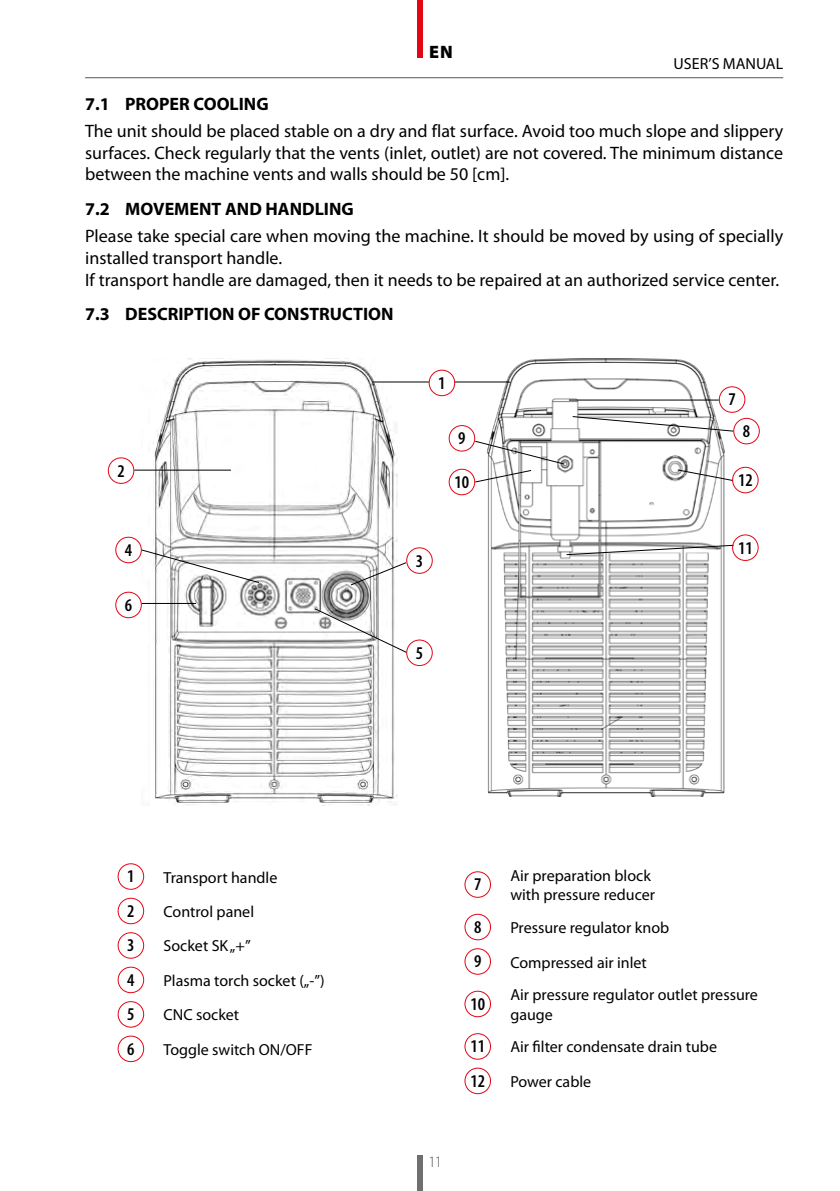
<style>
.page{position:relative;width:840px;height:1191px;background:#fff}
.page>*{position:absolute;margin:0;border:0;box-sizing:border-box;transform-origin:0 0}
.t1{font:18px/21.6px "Myriad Pro";color:#000;text-align:justify}
.t2{font:700 18px "Myriad Pro";color:#000}
.t3{font:600 condensed 18px "Myriad Pro";color:#000}
.t4{font:900 18px "Myriad Pro";color:#000}
.t5{font:16px/19.2px "Myriad Pro";color:#000}
.t6{font:300 semi-condensed 16px "Myriad Pro";color:#575756}
</style>
<div class="page">
<hr style="left:85px;top:77px;width:697px;height:1px;background:#575756">
<div style="left:417px;top:0;width:5px;height:58px;background:#e30613"></div>
<div style="left:417px;top:1155px;width:5px;height:36px;background:#706f6f"></div>
<img style="left:142px;top:359px;width:259px;height:446px">
<img style="left:469px;top:359px;width:290px;height:437px">
<div style="left:117px;top:863px;width:27px;height:26px;border:1px solid #e30613;border-radius:50%"></div>
<div style="left:117px;top:897px;width:27px;height:27px;border:1px solid #e30613;border-radius:50%"></div>
<div style="left:117px;top:932px;width:27px;height:26px;border:1px solid #e30613;border-radius:50%"></div>
<div style="left:117px;top:966px;width:27px;height:27px;border:1px solid #e30613;border-radius:50%"></div>
<div style="left:117px;top:1001px;width:27px;height:26px;border:1px solid #e30613;border-radius:50%"></div>
<div style="left:117px;top:1035px;width:27px;height:27px;border:1px solid #e30613;border-radius:50%"></div>
<div style="left:464px;top:871px;width:26px;height:26px;border:1px solid #e30613;border-radius:50%"></div>
<div style="left:464px;top:913px;width:26px;height:27px;border:1px solid #e30613;border-radius:50%"></div>
<div style="left:464px;top:948px;width:26px;height:26px;border:1px solid #e30613;border-radius:50%"></div>
<div style="left:464px;top:990px;width:26px;height:27px;border:1px solid #e30613;border-radius:50%"></div>
<div style="left:464px;top:1033px;width:26px;height:26px;border:1px solid #e30613;border-radius:50%"></div>
<div style="left:464px;top:1067px;width:26px;height:27px;border:1px solid #e30613;border-radius:50%"></div>
<div style="left:108px;top:457px;width:26px;height:27px;border:1px solid #e30613;border-radius:50%"></div>
<div style="left:406px;top:547px;width:26px;height:27px;border:1px solid #e30613;border-radius:50%"></div>
<div style="left:115px;top:537px;width:27px;height:26px;border:1px solid #e30613;border-radius:50%"></div>
<div style="left:406px;top:639px;width:26px;height:27px;border:1px solid #e30613;border-radius:50%"></div>
<div style="left:115px;top:591px;width:27px;height:27px;border:1px solid #e30613;border-radius:50%"></div>
<div style="left:448px;top:425px;width:27px;height:26px;border:1px solid #e30613;border-radius:50%"></div>
<div style="left:732px;top:418px;width:27px;height:26px;border:1px solid #e30613;border-radius:50%"></div>
<div style="left:718px;top:386px;width:27px;height:27px;border:1px solid #e30613;border-radius:50%"></div>
<hr style="left:372px;top:381px;width:137px;height:1px;background:#000">
<svg style="left:676px;top:469px;width:57px;height:13px"></svg>
<hr style="left:568px;top:399px;width:150px;height:1px;background:#000">
<svg style="left:571px;top:415px;width:163px;height:17px"></svg>
<svg style="left:473px;top:440px;width:91px;height:43px"></svg>
<svg style="left:565px;top:544px;width:169px;height:12px"></svg>
<hr style="left:134px;top:469px;width:97px;height:1px;background:#000">
<svg style="left:313px;top:607px;width:94px;height:46px"></svg>
<svg style="left:140px;top:549px;width:120px;height:35px"></svg>
<hr style="left:142px;top:603px;width:54px;height:1px;background:#000">
<svg style="left:349px;top:561px;width:58px;height:25px"></svg>
<div style="left:429px;top:370px;width:25px;height:26px;background:#fff;border-radius:50%"></div>
<div style="left:428px;top:370px;width:27px;height:26px;border:1px solid #e30613;border-radius:50%"></div>
<div style="left:731px;top:467px;width:27px;height:26px;border:1px solid #e30613;border-radius:50%"></div>
<div style="left:731px;top:534px;width:27px;height:27px;border:1px solid #e30613;border-radius:50%"></div>
<div style="left:449px;top:469px;width:25px;height:26px;background:#fff;border-radius:50%"></div>
<div style="left:448px;top:469px;width:27px;height:26px;border:1px solid #e30613;border-radius:50%"></div>
<p class="t4" style="left:429px;top:40px;width:25px">EN</p>
<p class="t5" style="left:673px;top:54px;width:111px">USER’S MANUAL</p>
<p class="t2" style="left:85px;top:92px;width:185px">7.1 PROPER COOLING</p>
<p class="t1" style="left:85px;top:120px;width:699px">The unit should be placed stable on a dry and flat surface. Avoid too much slope and slippery surfaces. Check regularly that the vents (inlet, outlet) are not covered. The minimum distance between the machine vents and walls should be 50 [cm].</p>
<p class="t2" style="left:85px;top:197px;width:270px">7.2 MOVEMENT AND HANDLING</p>
<p class="t1" style="left:85px;top:225px;width:699px;text-align:left">Please take special care when moving the machine. It should be moved by using of specially installed transport handle.<br>If transport handle are damaged, then it needs to be repaired at an authorized service center.</p>
<p class="t2" style="left:85px;top:302px;width:310px">7.3 DESCRIPTION OF CONSTRUCTION</p>
<p class="t3" style="left:117px;top:461px;width:9px">2</p>
<p class="t3" style="left:125px;top:540px;width:9px">4</p>
<p class="t3" style="left:125px;top:595px;width:9px">6</p>
<p class="t3" style="left:127px;top:866px;width:9px">1</p>
<p class="t5" style="left:163px;top:867px;width:115px">Transport handle</p>
<p class="t3" style="left:127px;top:901px;width:9px">2</p>
<p class="t5" style="left:163px;top:901px;width:92px">Control panel</p>
<p class="t3" style="left:127px;top:935px;width:9px">3</p>
<p class="t5" style="left:163px;top:936px;width:89px">Socket SK „+”</p>
<p class="t3" style="left:127px;top:970px;width:9px">4</p>
<p class="t5" style="left:163px;top:970px;width:163px">Plasma torch socket („-”)</p>
<p class="t3" style="left:127px;top:1004px;width:9px">5</p>
<p class="t5" style="left:163px;top:1005px;width:77px">CNC socket</p>
<p class="t3" style="left:127px;top:1039px;width:9px">6</p>
<p class="t5" style="left:163px;top:1039px;width:150px">Toggle switch ON/OFF</p>
<p class="t3" style="left:438px;top:373px;width:9px">1</p>
<p class="t3" style="left:458px;top:428px;width:9px">9</p>
<p class="t3" style="left:454px;top:472px;width:16px">10</p>
<p class="t3" style="left:415px;top:550px;width:9px">3</p>
<p class="t3" style="left:415px;top:643px;width:9px">5</p>
<p class="t3" style="left:728px;top:390px;width:9px">7</p>
<p class="t3" style="left:742px;top:421px;width:9px">8</p>
<p class="t3" style="left:737px;top:470px;width:16px">12</p>
<p class="t3" style="left:737px;top:538px;width:16px">11</p>
<p class="t6" style="left:428px;top:1153px;width:15px">11</p>
<p class="t3" style="left:474px;top:874px;width:9px">7</p>
<p class="t5" style="left:510px;top:865px;width:146px">Air preparation block with pressure reducer</p>
<p class="t3" style="left:474px;top:917px;width:9px">8</p>
<p class="t5" style="left:510px;top:917px;width:160px">Pressure regulator knob</p>
<p class="t3" style="left:474px;top:951px;width:9px">9</p>
<p class="t5" style="left:510px;top:952px;width:138px">Compressed air inlet</p>
<p class="t3" style="left:470px;top:994px;width:16px">10</p>
<p class="t5" style="left:510px;top:985px;width:249px">Air pressure regulator outlet pressure gauge</p>
<p class="t3" style="left:470px;top:1036px;width:16px">11</p>
<p class="t5" style="left:510px;top:1037px;width:208px">Air filter condensate drain tube</p>
<p class="t3" style="left:470px;top:1071px;width:16px">12</p>
<p class="t5" style="left:510px;top:1071px;width:82px">Power cable</p>
</div>
